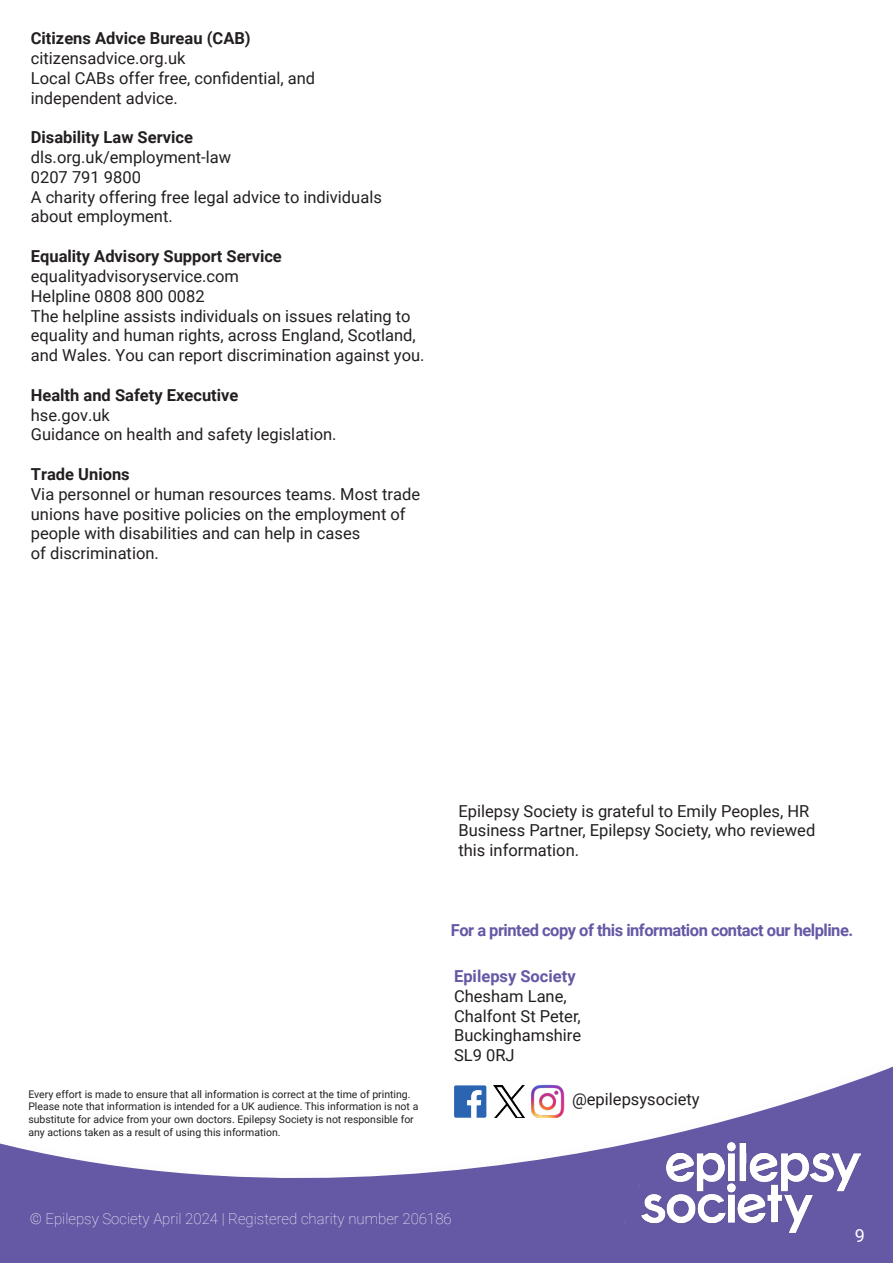
<style>
.page{position:relative;width:893px;height:1263px;background:#fff}
.page>*{position:absolute;margin:0;border:0;box-sizing:border-box;transform-origin:0 0}
.t1{font:18px "Roboto";color:#fff}
.t2{font:16.5px/19.8px "Roboto";color:#231f20}
.t3{font:700 16.5px "Roboto";color:#231f20}
.t4{font:700 16.5px "Roboto";letter-spacing:-.03em;color:#6558a5}
.t5{font:700 16.5px "Roboto";color:#6558a5}
.t6{font:100 15px "Roboto";color:#fff}
.t7{font:10.5px/12.6px "Roboto";color:#231f20}
</style>
<div class="page">
<svg style="left:0;top:1066px;width:893px;height:197px;fill:#6558a5"></svg>
<img style="left:642px;top:1143px;width:218px;height:89px">
<img style="left:531px;top:1084px;width:33px;height:34px">
<svg style="left:454px;top:1085px;width:32px;height:33px"></svg>
<img style="left:493px;top:1085px;width:33px;height:33px">
<p class="t3" style="left:31px;top:27px;width:221px">Citizens Advice Bureau (CAB)</p>
<p class="t2" style="left:31px;top:48px;width:286px">citizensadvice.org.uk<br>Local CABs offer free, confidential, and independent advice.</p>
<p class="t3" style="left:31px;top:126px;width:164px">Disability Law Service</p>
<p class="t2" style="left:31px;top:147px;width:353px">dls.org.uk/employment-law<br>0207 791 9800<br>A charity offering free legal advice to individuals about employment.</p>
<p class="t3" style="left:31px;top:245px;width:253px">Equality Advisory Support Service</p>
<p class="t2" style="left:31px;top:265px;width:395px">equalityadvisoryservice.com<br>Helpline 0808 800 0082<br>The helpline assists individuals on issues relating to equality and human rights, across England, Scotland, and Wales. You can report discrimination against you.</p>
<p class="t3" style="left:31px;top:383px;width:209px">Health and Safety Executive</p>
<p class="t2" style="left:31px;top:404px;width:307px">hse.gov.uk<br>Guidance on health and safety legislation.</p>
<p class="t3" style="left:31px;top:462px;width:100px">Trade Unions</p>
<p class="t2" style="left:31px;top:483px;width:391px">Via personnel or human resources teams. Most trade unions have positive policies on the employment of people with disabilities and can help in cases<br>of discrimination.</p>
<p class="t2" style="left:458px;top:800px;width:358px">Epilepsy Society is grateful to Emily Peoples, HR<br>Business Partner, Epilepsy Society, who reviewed this information.</p>
<p class="t4" style="left:451px;top:919px;width:404px">For a printed copy of this information contact our helpline.</p>
<p class="t5" style="left:454px;top:964px;width:123px">Epilepsy Society</p>
<p class="t2" style="left:454px;top:985px;width:129px">Chesham Lane,<br>Chalfont St Peter,<br>Buckinghamshire<br>SL9 0RJ</p>
<p class="t7" style="left:28px;top:1087px;width:392px">Every effort is made to ensure that all information is correct at the time of printing.<br>Please note that information is intended for a UK audience. This information is not a substitute for advice from your own doctors. Epilepsy Society is not responsible for any actions taken as a result of using this information.</p>
<p class="t2" style="left:572px;top:1089px;width:129px">@epilepsysociety</p>
<p class="t6" style="left:30px;top:1208px;width:423px">© Epilepsy Society April 2024 | Registered charity number 206186</p>
<p class="t1" style="left:855px;top:1223px;width:12px">9</p>
</div>
